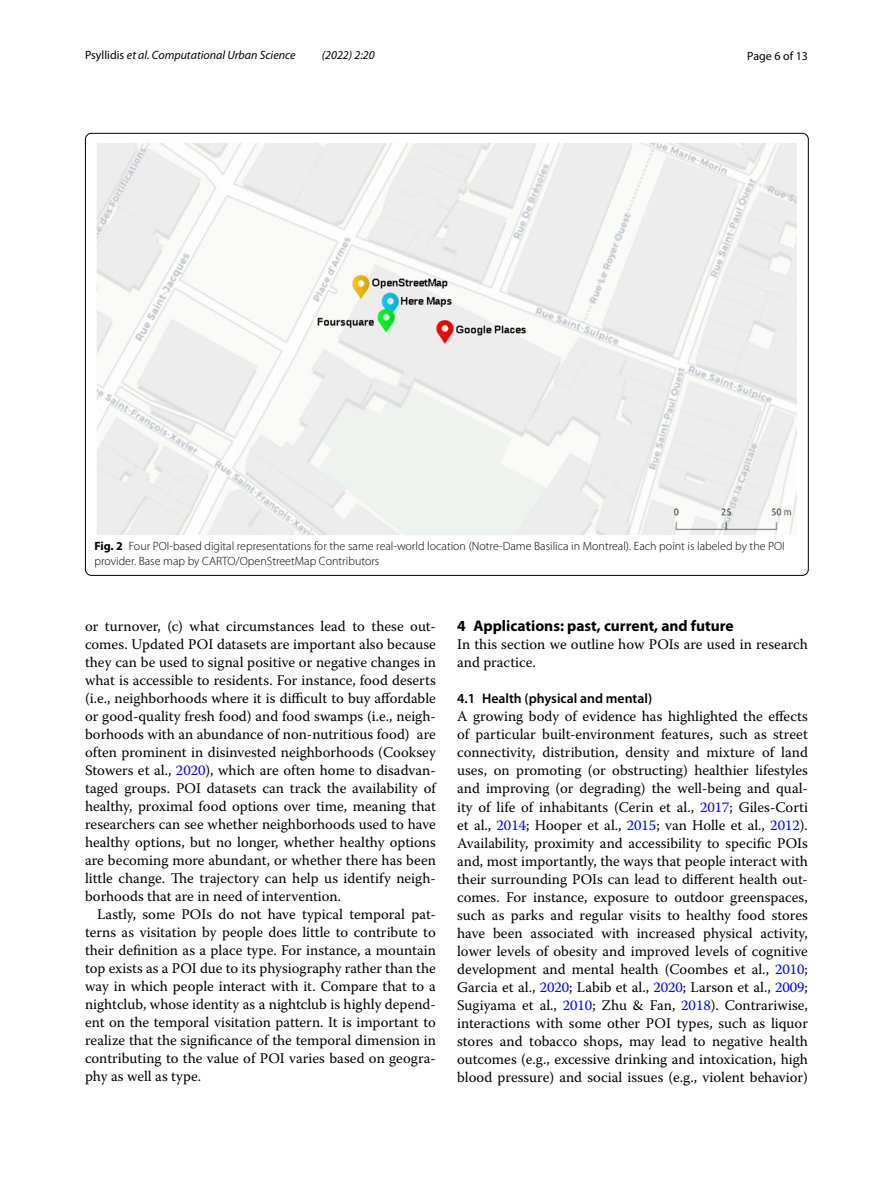
<style>
.page{position:relative;width:893px;height:1187px;background:#fff}
.page>*{position:absolute;margin:0;border:0;box-sizing:border-box;transform-origin:0 0}
.t1{font:700 15.45px "Myriad Pro";color:#000}
.t2{font:14.7px/18px "Warnock Pro";color:#000;text-align:justify}
.t3{font:600 13.8px "Myriad Pro";color:#000}
.t4{font:300 12px/15px "Myriad Pro";color:#000}
.t5{font:italic 12px "Myriad Pro";color:#000}
.t6{font:12px "Myriad Pro";color:#000}
.s1{font-style:normal}
.s2{font-weight:700}
.s3{color:#00f}
</style>
<div class="page">
<img style="left:97px;top:142px;width:700px;height:393px">
<p class="t5" style="left:85px;top:48px;width:212px"><span class="s1">Psyllidis</span> et al. Computational Urban Science</p>
<p class="t5" style="left:322px;top:48px;width:54px">(2022) 2:20</p>
<p class="t6" style="left:747px;top:48px;width:62px">Page 6 of 13</p>
<p class="t4" style="left:94px;top:539px;width:692px"><span class="s2">Fig. 2</span> Four POI-based digital representations for the same real-world location (Notre-Dame Basilica in Montreal). Each point is labeled by the POI provider. Base map by CARTO/OpenStreetMap Contributors</p>
<p class="t2" style="left:85px;top:616px;width:352px">or turnover, (c) what circumstances lead to these out&shy;comes. Updated POI datasets are important also because they can be used to signal positive or negative changes in what is accessible to residents. For instance, food deserts (i.e., neighborhoods where it is difficult to buy affordable or good-quality fresh food) and food swamps (i.e., neigh&shy;borhoods with an abundance of non-nutritious food) are often prominent in disinvested neighborhoods (Cooksey Stowers et al., <span class="s3">2020</span>), which are often home to disadvan&shy;taged groups. POI datasets can track the availability of healthy, proximal food options over time, meaning that researchers can see whether neighborhoods used to have healthy options, but no longer, whether healthy options are becoming more abundant, or whether there has been little change. The trajectory can help us identify neigh&shy;borhoods that are in need of intervention.</p>
<p class="t2" style="left:85px;top:904px;width:352px;text-indent:12px">Lastly, some POIs do not have typical temporal pat&shy;terns as visitation by people does little to contribute to their definition as a place type. For instance, a mountain top exists as a POI due to its physiography rather than the way in which people interact with it. Compare that to a nightclub, whose identity as a nightclub is highly depend&shy;ent on the temporal visitation pattern. It is important to realize that the significance of the temporal dimension in contributing to the value of POI varies based on geogra&shy;phy as well as type.</p>
<p class="t1" style="left:457px;top:616px;width:278px">4 Applications: past, current, and future</p>
<p class="t2" style="left:457px;top:635px;width:352px">In this section we outline how POIs are used in research and practice.</p>
<p class="t3" style="left:457px;top:690px;width:197px">4.1 Health (physical and mental)</p>
<p class="t2" style="left:457px;top:707px;width:352px">A growing body of evidence has highlighted the effects of particular built-environment features, such as street connectivity, distribution, density and mixture of land uses, on promoting (or obstructing) healthier lifestyles and improving (or degrading) the well-being and qual&shy;ity of life of inhabitants (Cerin et al., <span class="s3">2017</span>; Giles-Corti et al., <span class="s3">2014</span>; Hooper et al., <span class="s3">2015</span>; van Holle et al., <span class="s3">2012</span>).<br>Availability, proximity and accessibility to specific POIs and, most importantly, the ways that people interact with their surrounding POIs can lead to different health out&shy;comes. For instance, exposure to outdoor greenspaces, such as parks and regular visits to healthy food stores have been associated with increased physical activity, lower levels of obesity and improved levels of cognitive development and mental health (Coombes et al., <span class="s3">2010</span>; Garcia et al., <span class="s3">2020</span>; Labib et al., <span class="s3">2020</span>; Larson et al., <span class="s3">2009</span>; Sugiyama et al., <span class="s3">2010</span>; Zhu &amp; Fan, <span class="s3">2018</span>). Contrariwise, interactions with some other POI types, such as liquor stores and tobacco shops, may lead to negative health outcomes (e.g., excessive drinking and intoxication, high blood pressure) and social issues (e.g., violent behavior)</p>
</div>
